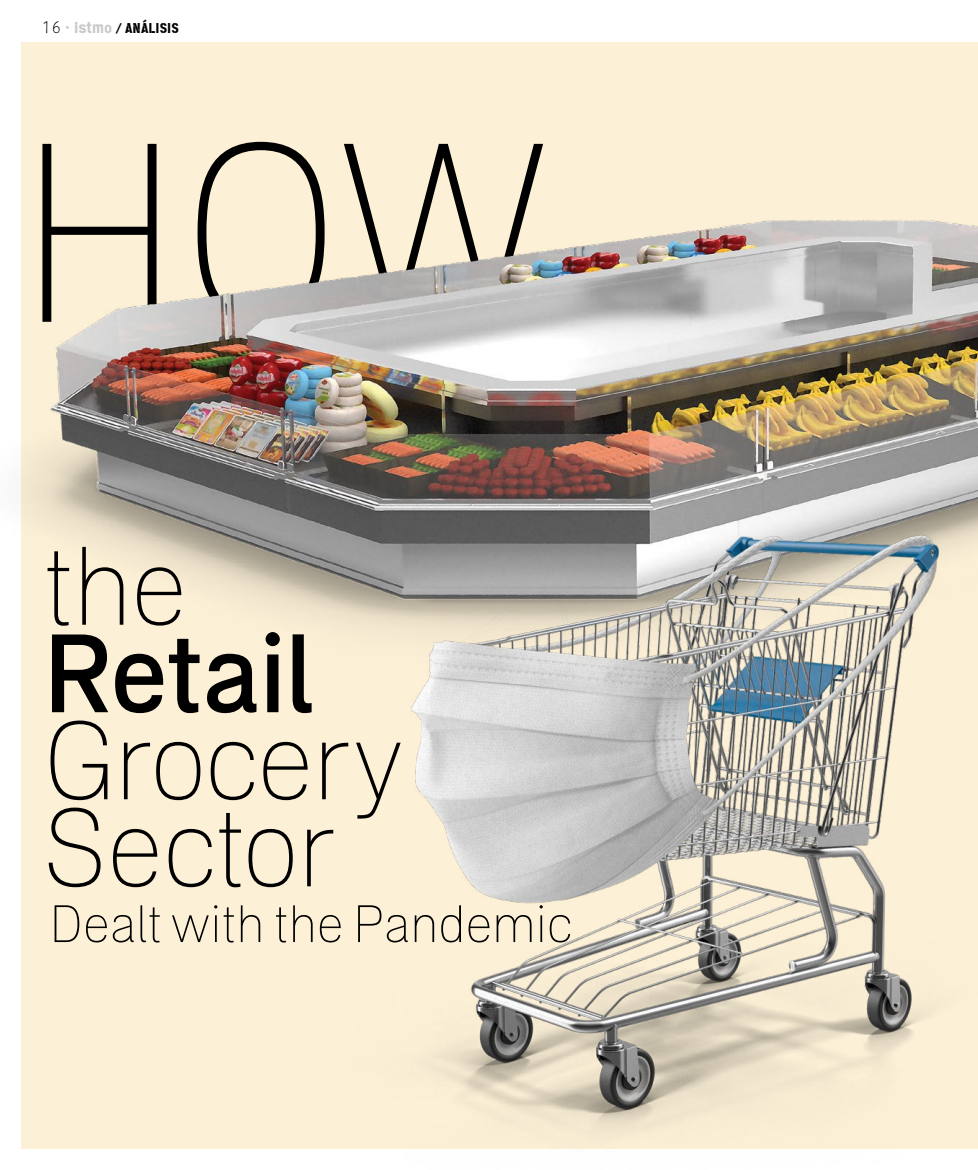
<style>
.page{position:relative;width:978px;height:1170px;background:#fff}
.page>*{position:absolute;margin:0;border:0;box-sizing:border-box;transform-origin:0 0}
.t1{font:100 254.1px "Zimmer";color:#000}
.t2{font:100 111.15px/87px "Zimmer";letter-spacing:-.04em;color:#000}
.t3{font:500 111.15px "Zimmer";letter-spacing:-.035em;color:#000}
.t4{font:100 52.5px "Zimmer";letter-spacing:-.03em;color:#000}
.t5{font:14.25px "Cargo";letter-spacing:.005em;color:#000}
.s1{font-family:"Numbers Revenue";font-size:16.5px}
.s2{font-family:"Zimmer";font-weight:500;font-size:15.75px;color:#c7c8ca}
.s3{font-size:15.75px;color:#c7c8ca}
.s4{font-size:15px;color:#c7c8ca}
.s5{font-size:13.5px}
</style>
<div class="page">
<hr style="left:21px;top:42px;width:957px;height:1px;background:#000">
<div style="left:21px;top:43px;width:957px;height:1105px;background:#fcf0d7"></div>
<img style="left:31px;top:220px;width:947px;height:385px">
<img style="left:282px;top:397px;width:696px;height:752px">
<p class="t5" style="left:41px;top:19px;width:139px"><span class="s1">16</span> <span class="s2">•</span> <span class="s3">istm</span><span class="s4">o</span> <span class="s5">/</span> ANÁLISIS</p>
<h1 class="t1" style="left:12px;top:85px;width:542px">HOW</h1>
<h2 class="t2" style="left:41px;top:541px;width:148px">the</h2>
<h2 class="t3" style="left:41px;top:605px;width:276px">Retail</h2>
<h2 class="t2" style="left:41px;top:715px;width:363px">Grocery<br>Sector</h2>
<p class="t4" style="left:48px;top:893px;width:526px">Dealt with the Pandemic</p>
</div>
